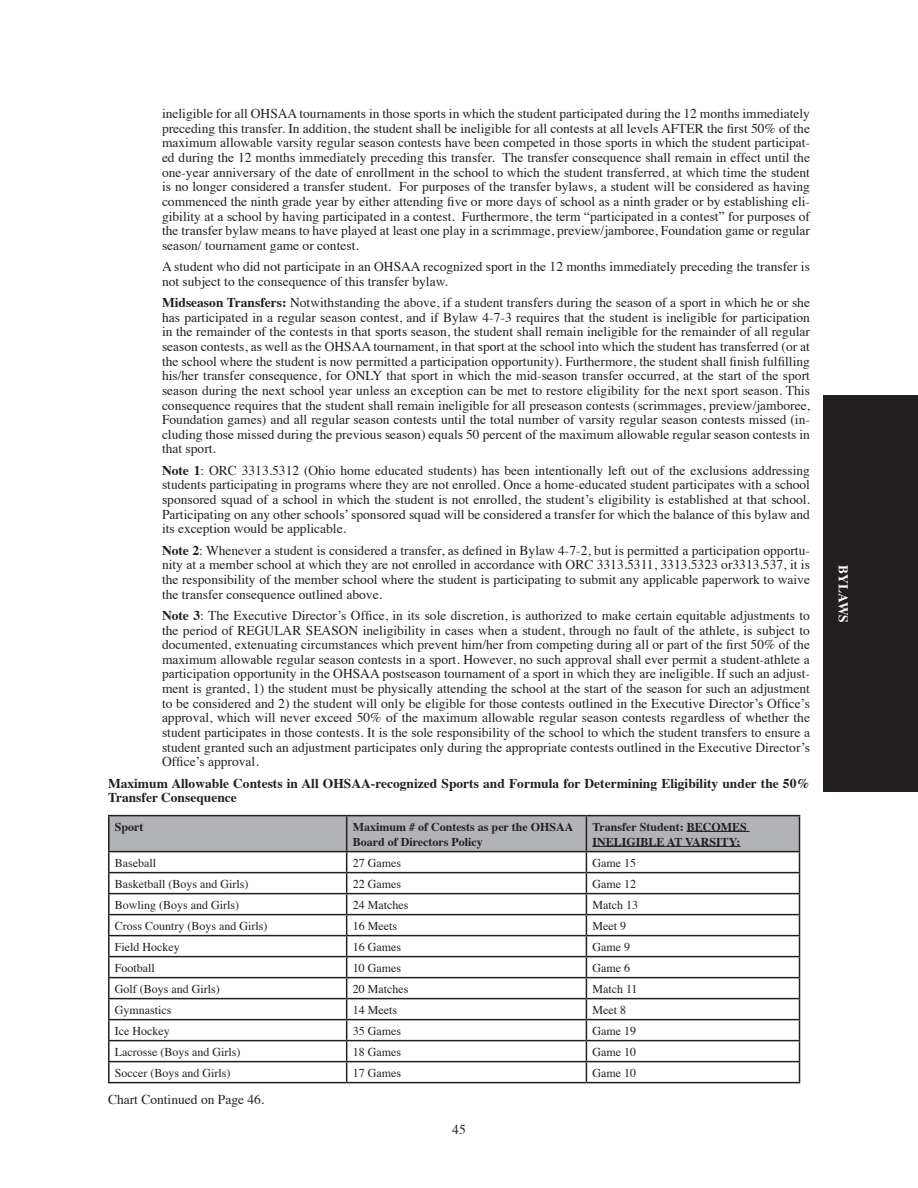
<style>
.page{position:relative;width:918px;height:1188px;background:#fff}
.page>*{position:absolute;margin:0;border:0;box-sizing:border-box;transform-origin:0 0}
.t1{font:13.5px/14.7px "Times";color:#231f20;text-align:justify}
.t2{font:700 13.5px/14.7px "Times";color:#231f20}
.t3{font:700 13.5px "Times";color:#fff}
.t4{font:12px "Times";color:#231f20}
.t5{font:700 12px/15px "Times";color:#231f20}
.s1{font-weight:700}
</style>
<div class="page">
<div style="left:824px;top:396px;width:94px;height:396px;background:#231f20"></div>
<hr style="left:108px;top:815px;width:239px;height:1px;background:#231f20">
<hr style="left:108px;top:816px;width:2px;height:35px;background:#231f20">
<hr style="left:347px;top:815px;width:239px;height:1px;background:#231f20">
<hr style="left:586px;top:815px;width:214px;height:1px;background:#231f20">
<hr style="left:108px;top:851px;width:239px;height:1px;background:#231f20">
<hr style="left:108px;top:852px;width:2px;height:20px;background:#231f20">
<hr style="left:108px;top:872px;width:239px;height:1px;background:#231f20">
<hr style="left:108px;top:873px;width:2px;height:20px;background:#231f20">
<hr style="left:108px;top:893px;width:239px;height:1px;background:#231f20">
<hr style="left:108px;top:894px;width:2px;height:20px;background:#231f20">
<hr style="left:108px;top:914px;width:239px;height:1px;background:#231f20">
<hr style="left:108px;top:915px;width:2px;height:20px;background:#231f20">
<hr style="left:108px;top:935px;width:239px;height:1px;background:#231f20">
<hr style="left:108px;top:936px;width:2px;height:20px;background:#231f20">
<hr style="left:108px;top:956px;width:239px;height:1px;background:#231f20">
<hr style="left:108px;top:957px;width:2px;height:20px;background:#231f20">
<hr style="left:108px;top:977px;width:239px;height:1px;background:#231f20">
<hr style="left:108px;top:978px;width:2px;height:20px;background:#231f20">
<hr style="left:108px;top:998px;width:239px;height:1px;background:#231f20">
<hr style="left:108px;top:999px;width:2px;height:20px;background:#231f20">
<hr style="left:108px;top:1019px;width:239px;height:1px;background:#231f20">
<hr style="left:108px;top:1020px;width:2px;height:20px;background:#231f20">
<hr style="left:108px;top:1040px;width:239px;height:1px;background:#231f20">
<hr style="left:108px;top:1041px;width:2px;height:20px;background:#231f20">
<hr style="left:108px;top:1061px;width:239px;height:1px;background:#231f20">
<hr style="left:108px;top:1062px;width:2px;height:20px;background:#231f20">
<svg style="left:109px;top:816px;width:691px;height:266px"></svg>
<hr style="left:108px;top:1082px;width:239px;height:1px;background:#231f20">
<hr style="left:347px;top:1082px;width:239px;height:1px;background:#231f20">
<hr style="left:586px;top:1082px;width:214px;height:1px;background:#231f20">
<hr style="left:687px;top:831px;width:63px;height:1px;background:#231f20">
<hr style="left:592px;top:846px;width:149px;height:1px;background:#231f20">
<p class="t1" style="left:162px;top:105px;width:650px">ineligible for all OHSAA tournaments in those sports in which the student participated during the 12 months immediately preceding this transfer. In addition, the student shall be ineligible for all contests at all levels AFTER the first 50% of the maximum allowable varsity regular season contests have been competed in those sports in which the student participat&shy;ed during the 12 months immediately preceding this transfer. The transfer consequence shall remain in effect until the one-year anniversary of the date of enrollment in the school to which the student transferred, at which time the student is no longer considered a transfer student. For purposes of the transfer bylaws, a student will be considered as having commenced the ninth grade year by either attending five or more days of school as a ninth grader or by establishing eli&shy;gibility at a school by having participated in a contest. Furthermore, the term “participated in a contest” for purposes of the transfer bylaw means to have played at least one play in a scrimmage, preview/jamboree, Foundation game or regular season/ tournament game or contest.</p>
<p class="t1" style="left:162px;top:258px;width:649px">A student who did not participate in an OHSAA recognized sport in the 12 months immediately preceding the transfer is not subject to the consequence of this transfer bylaw.</p>
<p class="t1" style="left:162px;top:294px;width:650px"><span class="s1">Midseason Transfers:</span> Notwithstanding the above, if a student transfers during the season of a sport in which he or she has participated in a regular season contest, and if Bylaw 4-7-3 requires that the student is ineligible for participation in the remainder of the contests in that sports season, the student shall remain ineligible for the remainder of all regular season contests, as well as the OHSAA tournament, in that sport at the school into which the student has transferred (or at the school where the student is now permitted a participation opportunity). Furthermore, the student shall finish fulfilling his/her transfer consequence, for ONLY that sport in which the mid-season transfer occurred, at the start of the sport season during the next school year unless an exception can be met to restore eligibility for the next sport season. This consequence requires that the student shall remain ineligible for all preseason contests (scrimmages, preview/jamboree, Foundation games) and all regular season contests until the total number of varsity regular season contests missed (in&shy;cluding those missed during the previous season) equals 50 percent of the maximum allowable regular season contests in that sport.</p>
<p class="t1" style="left:162px;top:462px;width:650px"><span class="s1">Note 1</span>: ORC 3313.5312 (Ohio home educated students) has been intentionally left out of the exclusions addressing students participating in programs where they are not enrolled. Once a home-educated student participates with a school sponsored squad of a school in which the student is not enrolled, the student’s eligibility is established at that school.<br>Participating on any other schools’ sponsored squad will be considered a transfer for which the balance of this bylaw and its exception would be applicable.</p>
<p class="t1" style="left:162px;top:542px;width:650px"><span class="s1">Note 2</span>: Whenever a student is considered a transfer, as defined in Bylaw 4-7-2, but is permitted a participation opportu&shy;nity at a member school at which they are not enrolled in accordance with ORC 3313.5311, 3313.5323 or3313.537, it is the responsibility of the member school where the student is participating to submit any applicable paperwork to waive the transfer consequence outlined above.</p>
<p class="t1" style="left:162px;top:607px;width:650px"><span class="s1">Note 3</span>: The Executive Director’s Office, in its sole discretion, is authorized to make certain equitable adjustments to the period of REGULAR SEASON ineligibility in cases when a student, through no fault of the athlete, is subject to documented, extenuating circumstances which prevent him/her from competing during all or part of the first 50% of the maximum allowable regular season contests in a sport. However, no such approval shall ever permit a student-athlete a participation opportunity in the OHSAA postseason tournament of a sport in which they are ineligible. If such an adjust&shy;ment is granted, 1) the student must be physically attending the school at the start of the season for such an adjustment to be considered and 2) the student will only be eligible for those contests outlined in the Executive Director’s Office’s approval, which will never exceed 50% of the maximum allowable regular season contests regardless of whether the student participates in those contests. It is the sole responsibility of the school to which the student transfers to ensure a student granted such an adjustment participates only during the appropriate contests outlined in the Executive Director’s Office’s approval.</p>
<p class="t2" style="left:108px;top:774px;width:703px">Maximum Allowable Contests in All OHSAA-recognized Sports and Formula for Determining Eligibility under the 50%<br>Transfer Consequence</p>
<p class="t5" style="left:115px;top:818px;width:30px">Sport</p>
<p class="t5" style="left:353px;top:818px;width:222px">Maximum # of Contests as per the OHSAA<br>Board of Directors Policy</p>
<p class="t5" style="left:592px;top:818px;width:156px">Transfer Student: BECOMES<br>INELIGIBLE AT VARSITY:</p>
<p class="t4" style="left:115px;top:851px;width:43px">Baseball</p>
<p class="t4" style="left:353px;top:851px;width:50px">27 Games</p>
<p class="t4" style="left:592px;top:851px;width:45px">Game 15</p>
<p class="t4" style="left:115px;top:872px;width:135px">Basketball (Boys and Girls)</p>
<p class="t4" style="left:353px;top:872px;width:50px">22 Games</p>
<p class="t4" style="left:592px;top:872px;width:45px">Game 12</p>
<p class="t4" style="left:115px;top:893px;width:126px">Bowling (Boys and Girls)</p>
<p class="t4" style="left:353px;top:893px;width:57px">24 Matches</p>
<p class="t4" style="left:592px;top:893px;width:47px">Match 13</p>
<p class="t4" style="left:115px;top:914px;width:154px">Cross Country (Boys and Girls)</p>
<p class="t4" style="left:353px;top:914px;width:46px">16 Meets</p>
<p class="t4" style="left:592px;top:914px;width:35px">Meet 9</p>
<p class="t4" style="left:115px;top:935px;width:66px">Field Hockey</p>
<p class="t4" style="left:353px;top:935px;width:50px">16 Games</p>
<p class="t4" style="left:592px;top:935px;width:39px">Game 9</p>
<p class="t4" style="left:115px;top:956px;width:42px">Football</p>
<p class="t4" style="left:353px;top:956px;width:50px">10 Games</p>
<p class="t4" style="left:592px;top:956px;width:39px">Game 6</p>
<p class="t4" style="left:115px;top:977px;width:106px">Golf (Boys and Girls)</p>
<p class="t4" style="left:353px;top:977px;width:57px">20 Matches</p>
<p class="t4" style="left:592px;top:977px;width:47px">Match 11</p>
<p class="t4" style="left:115px;top:998px;width:58px">Gymnastics</p>
<p class="t4" style="left:353px;top:998px;width:46px">14 Meets</p>
<p class="t4" style="left:592px;top:998px;width:35px">Meet 8</p>
<p class="t4" style="left:115px;top:1019px;width:56px">Ice Hockey</p>
<p class="t4" style="left:353px;top:1019px;width:50px">35 Games</p>
<p class="t4" style="left:592px;top:1019px;width:45px">Game 19</p>
<p class="t4" style="left:115px;top:1040px;width:127px">Lacrosse (Boys and Girls)</p>
<p class="t4" style="left:353px;top:1040px;width:50px">18 Games</p>
<p class="t4" style="left:592px;top:1040px;width:45px">Game 10</p>
<p class="t4" style="left:115px;top:1061px;width:117px">Soccer (Boys and Girls)</p>
<p class="t4" style="left:353px;top:1061px;width:50px">17 Games</p>
<p class="t4" style="left:592px;top:1061px;width:45px">Game 10</p>
<p class="t1" style="left:108px;top:1091px;width:158px">Chart Continued on Page 46.</p>
<p class="t1" style="left:452px;top:1121px;width:15px">45</p>
<p class="t3" style="left:856px;top:565px;width:59px;rotate:90deg">BYLAWS</p>
</div>
